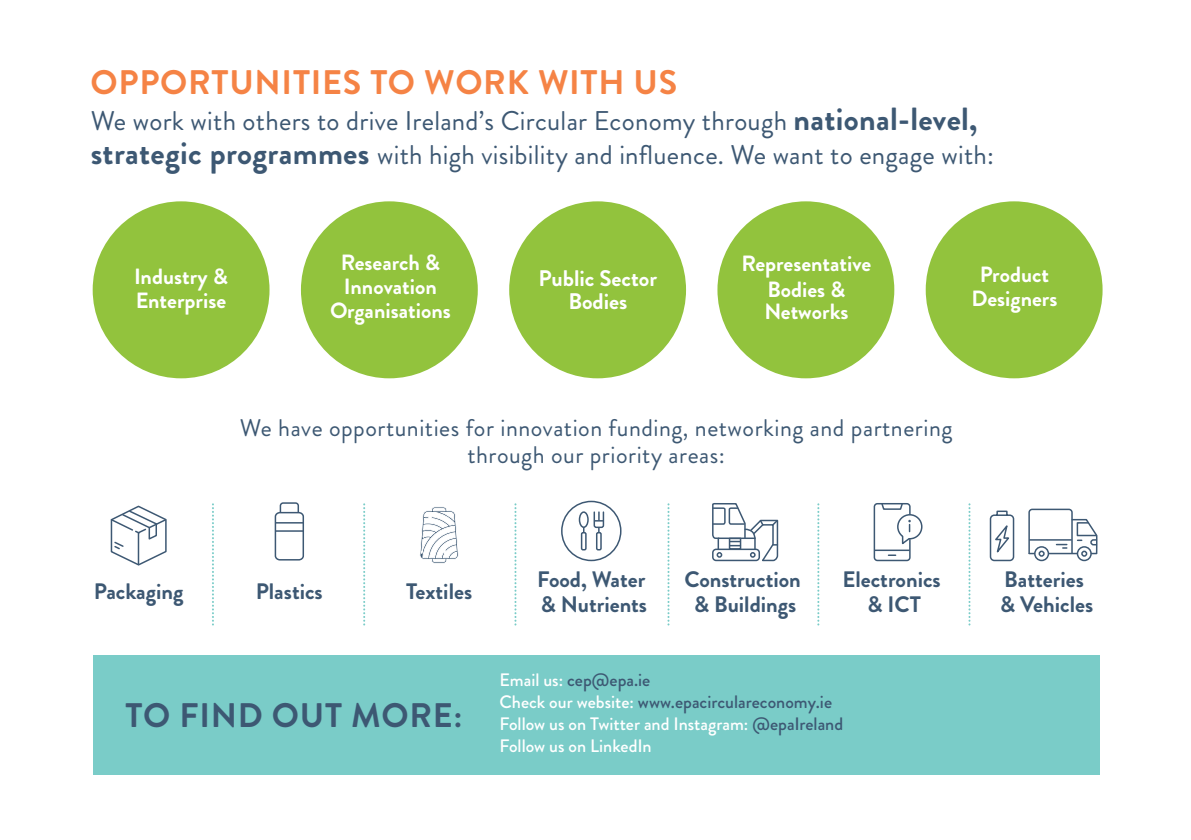
<style>
.page{position:relative;width:1191px;height:840px;background:#fff}
.page>*{position:absolute;margin:0;border:0;box-sizing:border-box;transform-origin:0 0}
.t1{font:700 34px "Brandon Grotesque";letter-spacing:.02em;color:#f58345}
.t2{font:700 34px "Brandon Grotesque";letter-spacing:.02em;color:#3d5873}
.t3{font:27px/34px "Brandon Grotesque";letter-spacing:.01em;color:#3d5873}
.t4{font:24px/26px "Brandon Grotesque";letter-spacing:.02em;color:#3d5873;text-align:center}
.t5{font:700 22.6px/23.4px "Brandon Grotesque";color:#fff;text-align:center}
.t6{font:700 22.4px/24.2px "Brandon Grotesque";color:#3d5873}
.t7{font:700 22px/24px "Brandon Grotesque";color:#fff;text-align:center}
.t8{font:500 18px/22px "Brandon Grotesque";color:#fff}
.s1{font-weight:700;font-size:32px}
.s2{color:#3d5873}
</style>
<div class="page">
<div style="left:93px;top:654px;width:1006px;height:120px;background:#7accc8"></div>
<svg style="left:212px;top:503px;width:2px;height:121px"></svg>
<svg style="left:363px;top:503px;width:2px;height:121px"></svg>
<svg style="left:514px;top:503px;width:2px;height:121px"></svg>
<svg style="left:667px;top:503px;width:2px;height:121px"></svg>
<svg style="left:968px;top:503px;width:2px;height:121px"></svg>
<svg style="left:817px;top:503px;width:2px;height:121px"></svg>
<svg style="left:420px;top:507px;width:38px;height:56px"></svg>
<svg style="left:989px;top:510px;width:26px;height:51px"></svg>
<div style="left:275px;top:511px;width:29px;height:49px;border:2px solid #3d5873;border-radius:4px"></div>
<hr style="left:275px;top:521px;width:28px;height:2px;background:#3d5873">
<svg style="left:275px;top:530px;width:28px;height:1px"></svg>
<svg style="left:279px;top:502px;width:21px;height:12px"></svg>
<div style="left:873px;top:502px;width:37px;height:59px;border:2px solid #3d5873;border-radius:3px"></div>
<hr style="left:874px;top:549px;width:35px;height:1px;background:#3d5873">
<svg style="left:880px;top:502px;width:43px;height:44px"></svg>
<div style="left:93px;top:201px;width:176px;height:177px;background:#92c33d;border-radius:50%"></div>
<div style="left:301px;top:201px;width:177px;height:177px;background:#92c33d;border-radius:50%"></div>
<div style="left:509px;top:201px;width:177px;height:177px;background:#92c33d;border-radius:50%"></div>
<div style="left:925px;top:201px;width:177px;height:177px;background:#92c33d;border-radius:50%"></div>
<div style="left:717px;top:201px;width:177px;height:177px;background:#92c33d;border-radius:50%"></div>
<div style="left:1076px;top:546px;width:15px;height:15px;border:2px solid #3d5873;border-radius:50%"></div>
<div style="left:1034px;top:546px;width:15px;height:15px;border:2px solid #3d5873;border-radius:50%"></div>
<svg style="left:1028px;top:508px;width:70px;height:48px"></svg>
<svg style="left:110px;top:505px;width:57px;height:61px"></svg>
<div style="left:561px;top:500px;width:60px;height:61px;border:2px solid #3d5873;border-radius:50%"></div>
<div style="left:581px;top:531px;width:5px;height:19px;border:2px solid #3d5873"></div>
<div style="left:579px;top:511px;width:10px;height:16px;border:2px solid #3d5873;border-radius:50%"></div>
<div style="left:596px;top:531px;width:6px;height:19px;border:2px solid #3d5873"></div>
<svg style="left:593px;top:511px;width:12px;height:20px"></svg>
<svg style="left:712px;top:503px;width:67px;height:59px"></svg>
<p class="t1" style="left:91px;top:58px;width:588px">OPPORTUNITIES TO WORK WITH US</p>
<p class="t3" style="left:91px;top:104px;width:905px">We work with others to drive Ireland’s Circular Economy through <span class="s1">national-level, strategic programmes</span> with high visibility and influence. We want to engage with:</p>
<p class="t7" style="left:134px;top:265px;width:95px;text-align:left">Industry &amp;<br>Enterprise</p>
<p class="t7" style="left:330px;top:251px;width:122px">Research &amp;<br>Innovation<br>Organisations</p>
<p class="t7" style="left:741px;top:250px;width:131px;line-height:26px">Representative<br>Bodies &amp;</p>
<p class="t7" style="left:764px;top:299px;width:86px">Networks</p>
<p class="t5" style="left:538px;top:267px;width:120px">Public Sector<br>Bodies</p>
<p class="t7" style="left:971px;top:263px;width:87px">Product<br>Designers</p>
<p class="t4" style="left:240px;top:415px;width:714px">We have opportunities for innovation funding, networking and partnering through our priority areas:</p>
<p class="t6" style="left:94px;top:579px;width:91px">Packaging</p>
<p class="t6" style="left:406px;top:579px;width:68px">Textiles</p>
<p class="t6" style="left:537px;top:567px;width:111px">Food, Water &amp; Nutrients</p>
<p class="t6" style="left:256px;top:579px;width:68px">Plastics</p>
<p class="t6" style="left:684px;top:567px;width:118px;text-align:center">Construction &amp; Buildings</p>
<p class="t6" style="left:842px;top:567px;width:100px;text-align:center">Electronics &amp; ICT</p>
<p class="t6" style="left:1000px;top:567px;width:95px">Batteries &amp; Vehicles</p>
<p class="t2" style="left:126px;top:691px;width:339px">TO FIND OUT MORE:</p>
<p class="t8" style="left:499px;top:669px;width:345px">Email us: <span class="s2">cep@epa.ie<br></span>Check our website: <span class="s2">www.epacirculareconomy.ie </span>Follow us on Twitter and Instagram: <span class="s2">@epaIreland </span>Follow us on LinkedIn</p>
</div>
